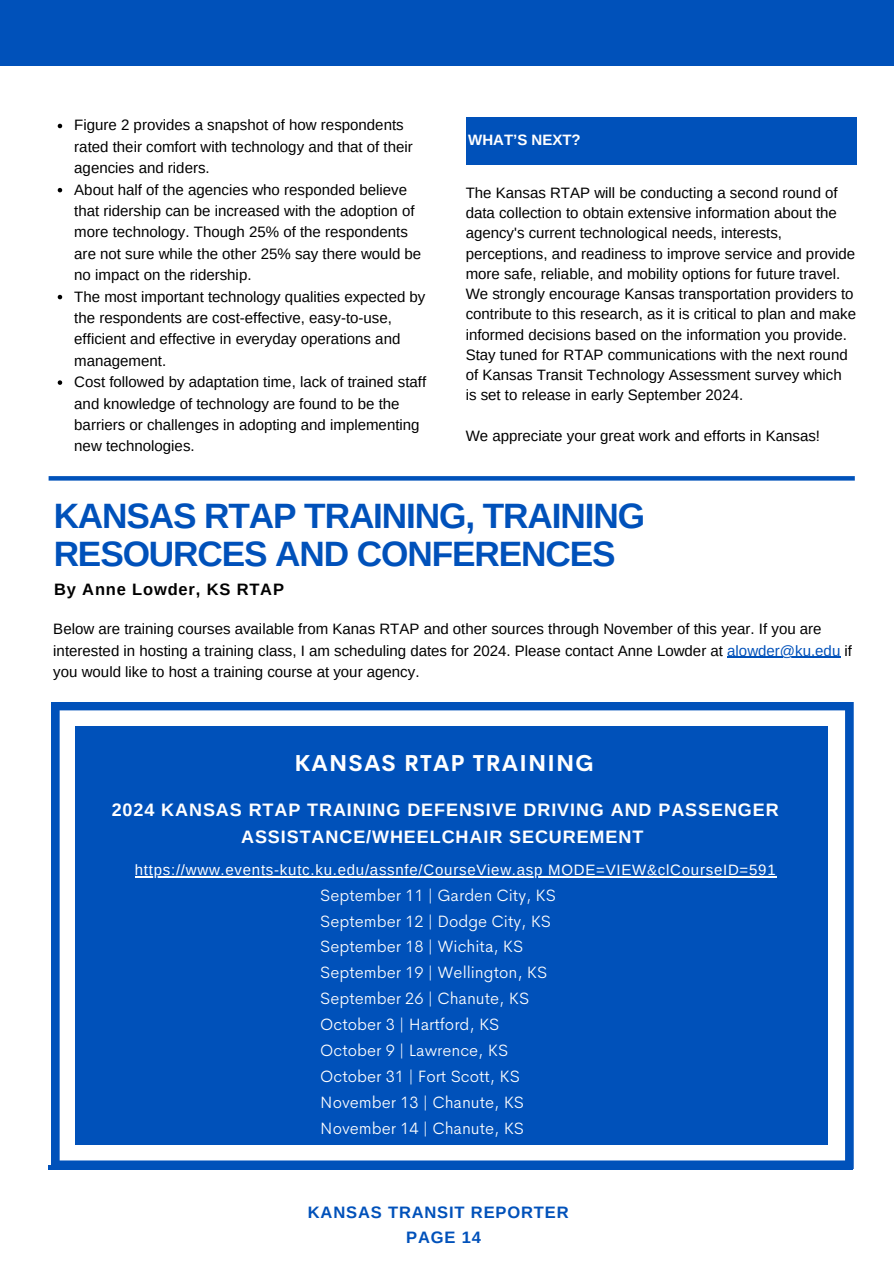
<style>
.page{position:relative;width:894px;height:1264px;background:#fff}
.page>*{position:absolute;margin:0;border:0;box-sizing:border-box;transform-origin:0 0}
.t1{font:700 35.25px/37.2px "Arimo";letter-spacing:-.03em;color:#0051ba}
.t2{font:700 22.65px "Cerebri Sans";letter-spacing:.05em;color:#fff}
.t3{font:700 18px/27px "Arimo";letter-spacing:.05em;color:#fff;text-align:center}
.t4{font:300 16.65px/25.8px "Cerebri Sans";color:#fff}
.t5{font:700 16.5px/24.8px "Arimo";letter-spacing:.05em;color:#0051ba}
.t6{font:700 16.5px "Arimo";letter-spacing:.05em;color:#000}
.t7{font:15px/21.3px "Arimo";color:#000}
.t8{font:15px "Arimo";letter-spacing:.05em;color:#fff}
.t9{font:700 15px "Arimo";color:#fff}
.s1{color:#0051ba}
</style>
<div class="page">
<div style="left:0;top:0;width:893px;height:66px;background:#0051ba"></div>
<svg style="left:58px;top:124px;width:4px;height:4px"></svg>
<svg style="left:58px;top:188px;width:4px;height:4px"></svg>
<svg style="left:58px;top:295px;width:4px;height:4px"></svg>
<svg style="left:58px;top:380px;width:4px;height:5px"></svg>
<div style="left:465px;top:117px;width:391px;height:47px;background:#0051ba"></div>
<svg style="left:49px;top:476px;width:805px;height:4px;background:#0756bb"></svg>
<hr style="left:727px;top:656px;width:113px;height:1px;background:#0051ba">
<svg style="left:51px;top:702px;width:802px;height:466px"></svg>
<div style="left:76px;top:726px;width:751px;height:419px;background:#0051ba"></div>
<hr style="left:135px;top:876px;width:641px;height:1px;background:#fff">
<p class="t7" style="left:74px;top:115px;width:340px">Figure 2 provides a snapshot of how respondents rated their comfort with technology and that of their agencies and riders.</p>
<p class="t7" style="left:74px;top:179px;width:348px">About half of the agencies who responded believe that ridership can be increased with the adoption of more technology. Though 25% of the respondents are not sure while the other 25% say there would be no impact on the ridership.</p>
<p class="t7" style="left:74px;top:286px;width:352px">The most important technology qualities expected by the respondents are cost-effective, easy-to-use, efficient and effective in everyday operations and management.</p>
<p class="t7" style="left:74px;top:371px;width:353px">Cost followed by adaptation time, lack of trained staff and knowledge of technology are found to be the barriers or challenges in adopting and implementing new technologies.</p>
<h6 class="t9" style="left:468px;top:131px;width:114px">WHAT’S NEXT?</h6>
<p class="t7" style="left:465px;top:182px;width:392px;line-height:20.2px">The Kansas RTAP will be conducting a second round of data collection to obtain extensive information about the agency's current technological needs, interests, perceptions, and readiness to improve service and provide more safe, reliable, and mobility options for future travel.<br>We strongly encourage Kansas transportation providers to contribute to this research, as it is critical to plan and make informed decisions based on the information you provide.<br>Stay tuned for RTAP communications with the next round of Kansas Transit Technology Assessment survey which is set to release in early September 2024.</p>
<p class="t7" style="left:465px;top:425px;width:356px">We appreciate your great work and efforts in Kansas!</p>
<h1 class="t1" style="left:54px;top:497px;width:592px">KANSAS RTAP TRAINING, TRAINING<br>RESOURCES AND CONFERENCES</h1>
<h4 class="t6" style="left:54px;top:580px;width:231px">By Anne Lowder, KS RTAP</h4>
<p class="t7" style="left:53px;top:618px;width:800px">Below are training courses available from Kanas RTAP and other sources through November of this year. If you are interested in hosting a training class, I am scheduling dates for 2024. Please contact Anne Lowder at <span class="s1">alowder@ku.edu</span> if</p>
<h5 class="t7" style="left:53px;top:661px;width:367px">you would like to host a training course at your agency.</h5>
<h3 class="t2" style="left:294px;top:748px;width:300px">KANSAS RTAP TRAINING</h3>
<p class="t3" style="left:112px;top:796px;width:668px">2024 KANSAS RTAP TRAINING DEFENSIVE DRIVING AND PASSENGER<br>ASSISTANCE/WHEELCHAIR SECUREMENT</p>
<p class="t8" style="left:135px;top:861px;width:642px">https://www.events-kutc.ku.edu/assnfe/CourseView.asp MODE=VIEW&amp;clCourseID=591</p>
<h2 class="t4" style="left:320px;top:881px;width:237px">September 11 | Garden City, KS<br>September 12 | Dodge City, KS<br>September 18 | Wichita, KS<br>September 19 | Wellington, KS<br>September 26 | Chanute, KS<br>October 3 | Hartford, KS<br>October 9 | Lawrence, KS<br>October 31 | Fort Scott, KS<br>November 13 | Chanute, KS<br>November 14 | Chanute, KS</h2>
<p class="t5" style="left:406px;top:1199px;width:164px;text-indent:-98px">KANSAS TRANSIT REPORTER<br>PAGE 14</p>
</div>
